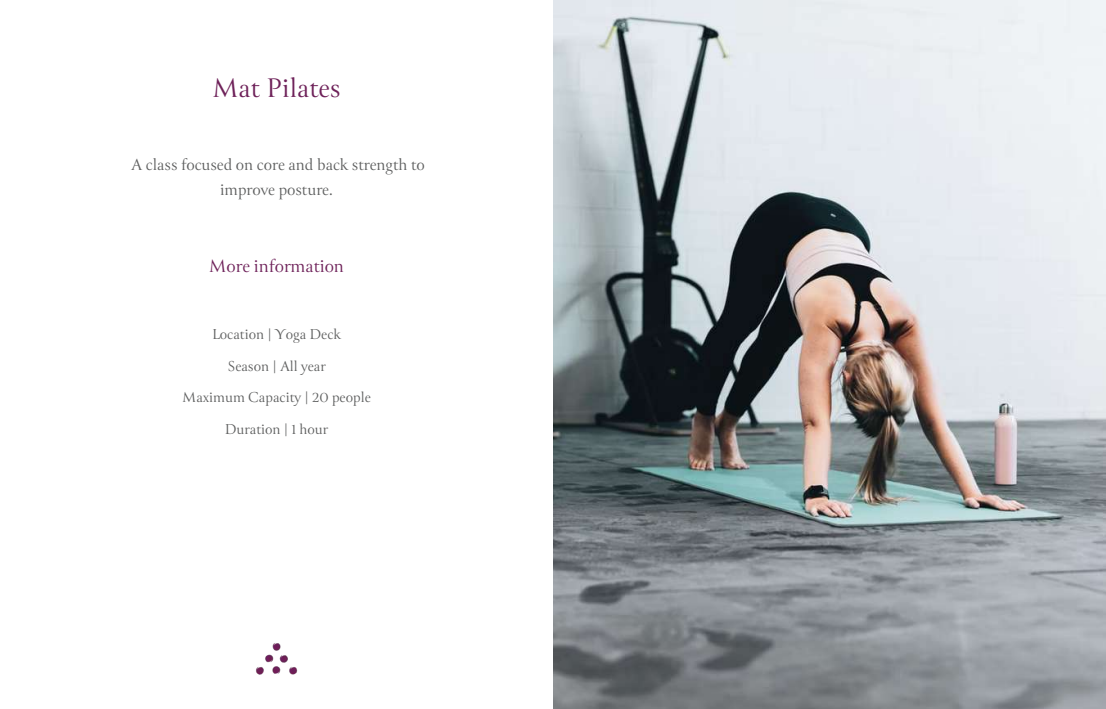
<style>
.page{position:relative;width:1106px;height:709px;background:#fff}
.page>*{position:absolute;margin:0;border:0;box-sizing:border-box;transform-origin:0 0}
.t1{font:30px "Canto";color:#6e2159}
.t2{font:20px "Canto";color:#6e2159}
.t3{font:18px/24.8px "Canto";color:#5d5e5e;text-align:center}
.t4{font:16px/31.5px "Canto";color:#5d5e5e;text-align:center}
</style>
<div class="page">
<img style="left:256px;top:643px;width:42px;height:32px">
<img style="left:553px;top:0;width:553px;height:709px">
<h1 class="t1" style="left:212px;top:73px;width:130px">Mat Pilates</h1>
<p class="t3" style="left:131px;top:152px;width:295px">A class focused on core and back strength to improve posture.</p>
<p class="t2" style="left:209px;top:255px;width:137px">More information</p>
<p class="t4" style="left:182px;top:319px;width:190px">Location | Yoga Deck<br>Season | All year<br>Maximum Capacity | 20 people<br>Duration | 1 hour</p>
</div>
